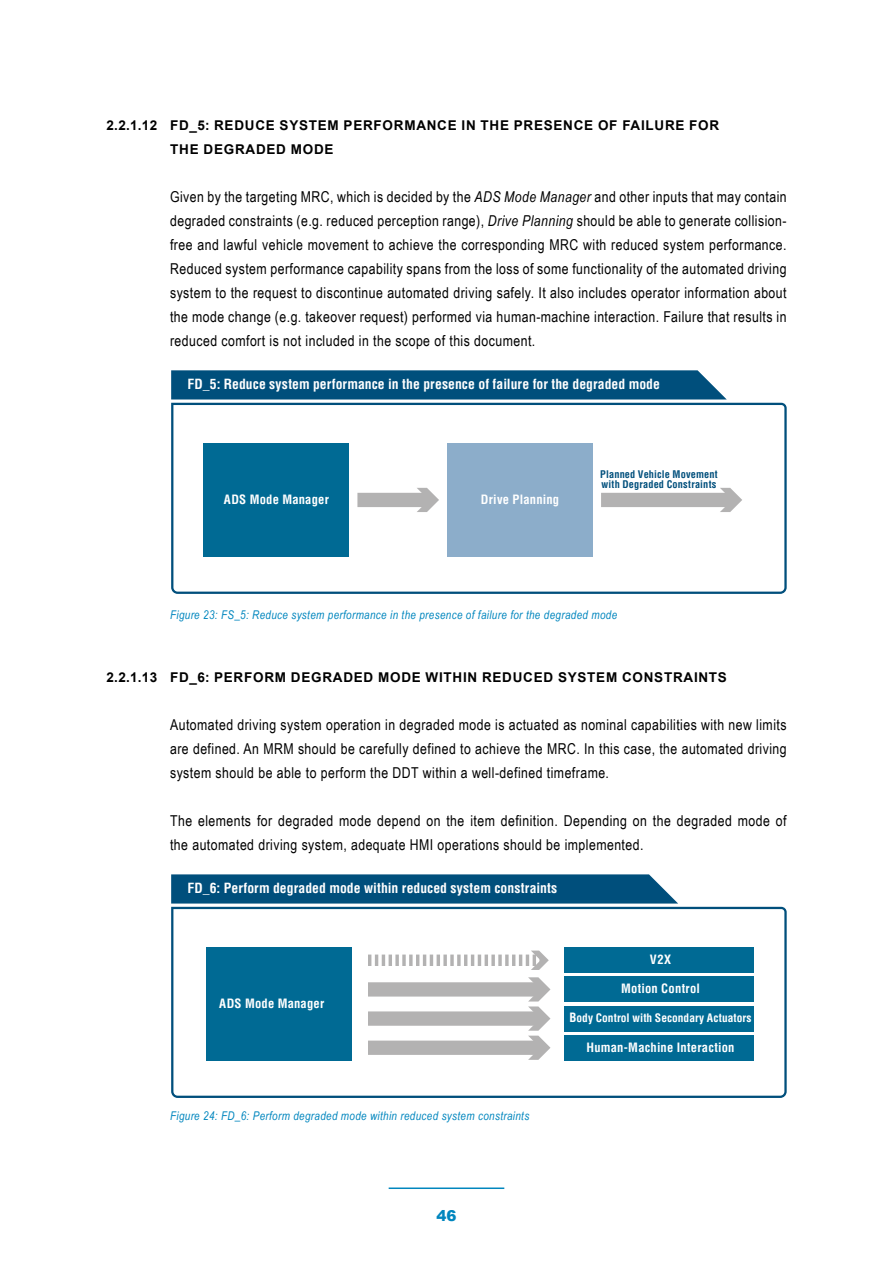
<style>
.page{position:relative;width:893px;height:1263px;background:#fff}
.page>*{position:absolute;margin:0;border:0;box-sizing:border-box;transform-origin:0 0}
.t1{font:15px/24px "Arial Narrow";letter-spacing:.03em;color:#000;text-align:justify}
.t2{font:900 15px "Arial";color:#0186be}
.t3{font:700 condensed 13.65px "Helvetica LT Std";color:#fff}
.t4{font:700 13.5px/24px "Arial";letter-spacing:.055em;color:#000}
.t5{font:700 condensed 12.6px "Helvetica LT Std";letter-spacing:.015em;color:#fff}
.t6{font:italic 12px "Arial Narrow";letter-spacing:.03em;color:#0186be}
.t7{font:700 condensed 11.4px "Helvetica LT Std";letter-spacing:.005em;color:#fff}
.t8{font:700 condensed 10.35px/10.4px "Helvetica LT Std";letter-spacing:.015em;color:#004f7c}
.s1{font-style:italic}
.s2{font-size:12.6px}
</style>
<div class="page">
<hr style="left:389px;top:1187px;width:115px;height:2px;background:#0186be">
<svg style="left:171px;top:403px;width:616px;height:191px"></svg>
<div style="left:171px;top:370px;width:555px;height:29px;background:#004f7c"></div>
<div style="left:204px;top:443px;width:145px;height:114px;background:#006a94"></div>
<div style="left:447px;top:443px;width:146px;height:114px;background:#8cadca"></div>
<div style="left:357px;top:493px;width:73px;height:14px;background:#b3b2b2"></div>
<svg style="left:417px;top:488px;width:22px;height:24px"></svg>
<div style="left:601px;top:493px;width:133px;height:14px;background:#b3b2b2"></div>
<svg style="left:720px;top:488px;width:22px;height:24px"></svg>
<svg style="left:171px;top:907px;width:616px;height:191px"></svg>
<div style="left:171px;top:874px;width:507px;height:29px;background:#004f7c"></div>
<div style="left:206px;top:947px;width:146px;height:114px;background:#006a94"></div>
<div style="left:565px;top:947px;width:189px;height:26px;background:#006a94"></div>
<div style="left:565px;top:976px;width:189px;height:26px;background:#006a94"></div>
<div style="left:565px;top:1006px;width:189px;height:25px;background:#006a94"></div>
<div style="left:565px;top:1035px;width:189px;height:26px;background:#006a94"></div>
<svg style="left:368px;top:950px;width:181px;height:20px"></svg>
<div style="left:368px;top:982px;width:174px;height:14px;background:#b3b2b2"></div>
<div style="left:368px;top:1011px;width:174px;height:15px;background:#b3b2b2"></div>
<div style="left:368px;top:1040px;width:174px;height:15px;background:#b3b2b2"></div>
<svg style="left:528px;top:977px;width:22px;height:83px"></svg>
<p class="t4" style="left:170px;top:114px;width:550px;text-indent:-64px">2.2.1.12 FD_5: REDUCE SYSTEM PERFORMANCE IN THE PRESENCE OF FAILURE FOR<br>THE DEGRADED MODE</p>
<p class="t1" style="left:170px;top:184px;width:618px">Given by the targeting MRC, which is decided by the <span class="s1">ADS Mode Manager</span> and other inputs that may contain degraded constraints (e.g. reduced perception range), <span class="s1">Drive Planning</span> should be able to generate collision&shy;free and lawful vehicle movement to achieve the corresponding MRC with reduced system performance.<br>Reduced system performance capability spans from the loss of some functionality of the automated driving system to the request to discontinue automated driving safely. It also includes operator information about the mode change (e.g. takeover request) performed via human-machine interaction. Failure that results in reduced comfort is not included in the scope of this document.</p>
<p class="t3" style="left:187px;top:376px;width:474px">FD_5: Reduce system performance in the presence of failure for the degraded mode</p>
<p class="t5" style="left:224px;top:491px;width:106px">ADS Mode Manager</p>
<p class="t5" style="left:481px;top:491px;width:80px">Drive Planning</p>
<p class="t8" style="left:600px;top:469px;width:119px">Planned Vehicle Movement with Degraded Constraints</p>
<p class="t6" style="left:170px;top:607px;width:449px">Figure 23: FS_5: Reduce system performance in the presence of failure for the degraded mode</p>
<p class="t4" style="left:107px;top:666px;width:622px">2.2.1.13 FD_6: PERFORM DEGRADED MODE WITHIN REDUCED SYSTEM CONSTRAINTS</p>
<p class="t1" style="left:170px;top:712px;width:618px">Automated driving system operation in degraded mode is actuated as nominal capabilities with new limits are defined. An MRM should be carefully defined to achieve the MRC. In this case, the automated driving system should be able to perform the DDT within a well-defined timeframe.</p>
<p class="t1" style="left:170px;top:808px;width:618px">The elements for degraded mode depend on the item definition. Depending on the degraded mode of the automated driving system, adequate HMI operations should be implemented.</p>
<p class="t3" style="left:187px;top:880px;width:371px">FD_6: Perform degraded mode within reduced system constraints</p>
<p class="t5" style="left:219px;top:995px;width:106px">ADS Mode Manager</p>
<p class="t5" style="left:650px;top:951px;width:23px">V2X</p>
<p class="t5" style="left:621px;top:981px;width:80px">Motion Control</p>
<p class="t7" style="left:569px;top:1010px;width:184px"><span class="s2">B</span>ody Control with Secondary Actuators</p>
<p class="t5" style="left:586px;top:1039px;width:150px">Human-Machine Interaction</p>
<p class="t6" style="left:170px;top:1108px;width:361px">Figure 24: FD_6: Perform degraded mode within reduced system constraints</p>
<p class="t2" style="left:436px;top:1204px;width:22px">46</p>
</div>
